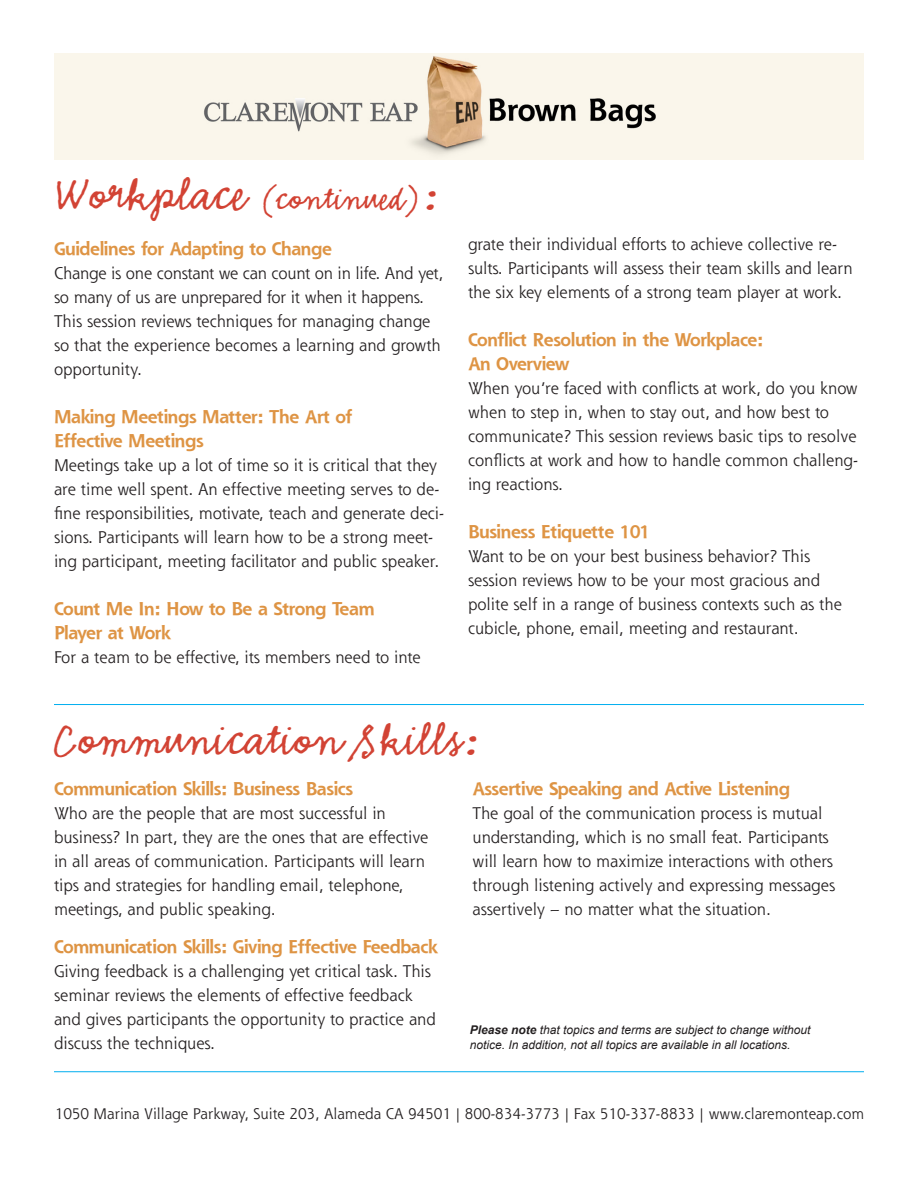
<style>
.page{position:relative;width:918px;height:1188px;background:#fff}
.page>*{position:absolute;margin:0;border:0;box-sizing:border-box;transform-origin:0 0}
.t1{font:49.5px "Emmascript MVB Std";color:#d24334}
.t2{font:36px "Emmascript MVB Std";color:#d24334}
.t3{font:700 18px/24px "Shannon";letter-spacing:-.025em;color:#de9444}
.t4{font:16.5px/24px "Shannon Std";color:#231f20}
.t5{font:15px "Shannon Std";color:#231f20}
.t6{font:italic 12px/15px "Arial";color:#231f20}
.s1{font-size:49.5px}
.s2{font-weight:700}
</style>
<div class="page">
<img style="left:54px;top:54px;width:810px;height:105px">
<hr style="left:54px;top:704px;width:810px;height:1px;background:#00aeef">
<hr style="left:54px;top:1071px;width:810px;height:1px;background:#00aeef">
<p class="t2" style="left:54px;top:179px;width:385px"><span class="s1">Workplace</span> (continued)<span class="s1">:</span></p>
<p class="t3" style="left:54px;top:236px;width:280px">Guidelines for Adapting to Change</p>
<p class="t4" style="left:54px;top:261px;width:391px">Change is one constant we can count on in life. And yet, so many of us are unprepared for it when it happens.<br>This session reviews techniques for managing change so that the experience becomes a learning and growth opportunity.</p>
<p class="t3" style="left:54px;top:404px;width:300px">Making Meetings Matter: The Art of<br>Effective Meetings</p>
<p class="t4" style="left:54px;top:453px;width:392px">Meetings take up a lot of time so it is critical that they are time well spent. An effective meeting serves to de&shy;fine responsibilities, motivate, teach and generate deci&shy;sions. Participants will learn how to be a strong meet&shy;ing participant, meeting facilitator and public speaker.</p>
<p class="t3" style="left:54px;top:596px;width:322px">Count Me In: How to Be a Strong Team<br>Player at Work</p>
<p class="t4" style="left:54px;top:645px;width:368px">For a team to be effective, its members need to inte</p>
<p class="t4" style="left:468px;top:232px;width:386px">grate their individual efforts to achieve collective re&shy;sults. Participants will assess their team skills and learn the six key elements of a strong team player at work.</p>
<p class="t3" style="left:468px;top:328px;width:297px">Conflict Resolution in the Workplace:<br>An Overview</p>
<p class="t4" style="left:468px;top:376px;width:391px">When you’re faced with conflicts at work, do you know when to step in, when to stay out, and how best to communicate? This session reviews basic tips to resolve conflicts at work and how to handle common challeng&shy;ing reactions.</p>
<p class="t3" style="left:468px;top:520px;width:184px">Business Etiquette 101</p>
<p class="t4" style="left:468px;top:544px;width:375px">Want to be on your best business behavior? This session reviews how to be your most gracious and polite self in a range of business contexts such as the cubicle, phone, email, meeting and restaurant.</p>
<p class="t1" style="left:54px;top:712px;width:426px">Communication Skills:</p>
<p class="t3" style="left:54px;top:777px;width:301px">Communication Skills: Business Basics</p>
<p class="t4" style="left:54px;top:801px;width:376px">Who are the people that are most successful in business? In part, they are the ones that are effective in all areas of communication. Participants will learn tips and strategies for handling email, telephone, meetings, and public speaking.</p>
<p class="t3" style="left:54px;top:934px;width:385px">Communication Skills: Giving Effective Feedback</p>
<p class="t4" style="left:54px;top:958px;width:383px">Giving feedback is a challenging yet critical task. This seminar reviews the elements of effective feedback and gives participants the opportunity to practice and discuss the techniques.</p>
<p class="t3" style="left:472px;top:777px;width:319px">Assertive Speaking and Active Listening</p>
<p class="t4" style="left:472px;top:801px;width:364px">The goal of the communication process is mutual understanding, which is no small feat. Participants will learn how to maximize interactions with others through listening actively and expressing messages assertively – no matter what the situation.</p>
<p class="t6" style="left:470px;top:1022px;width:342px"><span class="s2">Please note</span> that topics and terms are subject to change without notice. In addition, not all topics are available in all locations.</p>
<p class="t5" style="left:55px;top:1104px;width:811px">1050 Marina Village Parkway, Suite 203, Alameda CA 94501 | 800-834-3773 | Fax 510-337-8833 | www.claremonteap.com</p>
</div>
